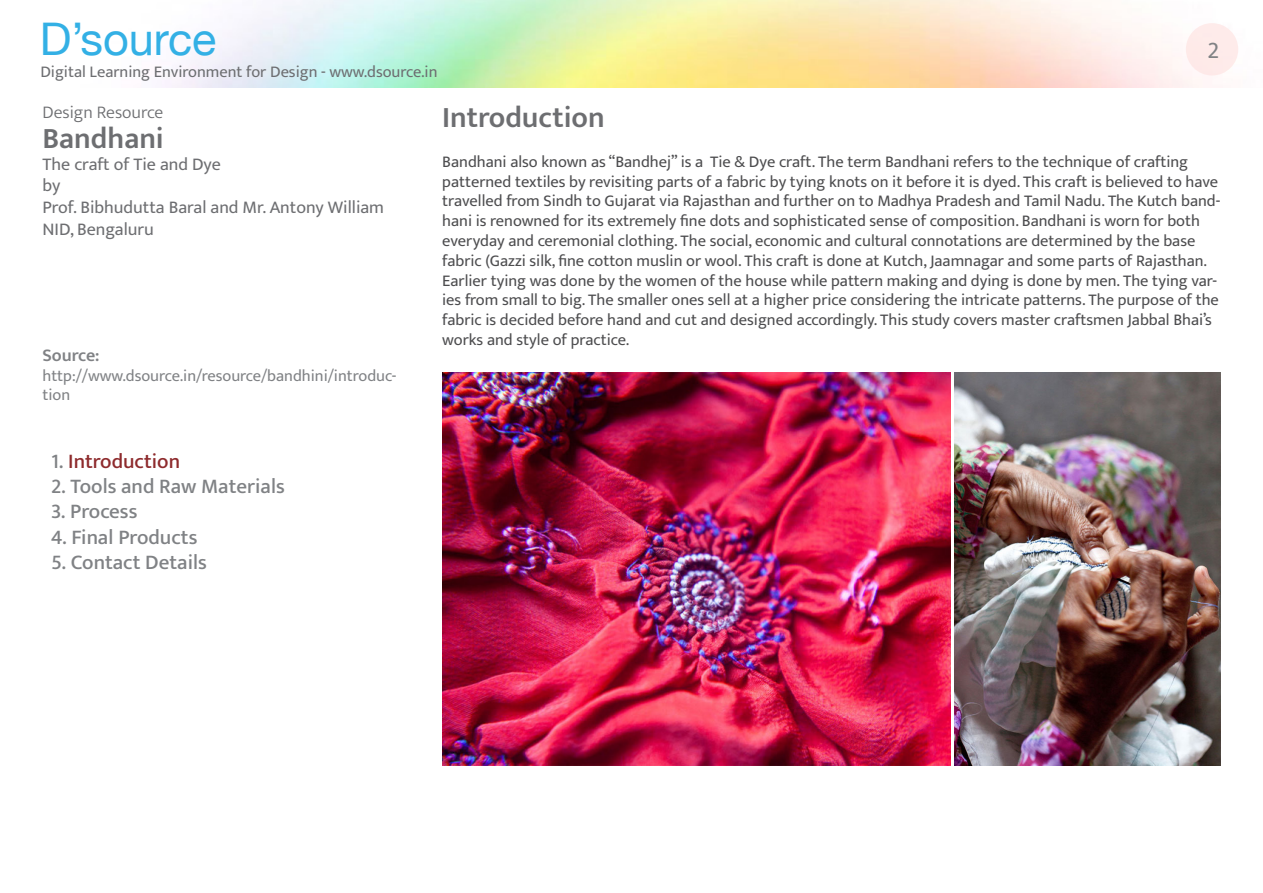
<style>
.page{position:relative;width:1263px;height:893px;background:#fff}
.page>*{position:absolute;margin:0;border:0;box-sizing:border-box;transform-origin:0 0}
.t1{font:45px "Helvetica Neue";color:#33b0e5}
.t2{font:600 30px "Ek Mukta";color:#6d6e71}
.t3{font:24px "Ek Mukta";color:#808285}
.t4{font:500 21px "Ek Mukta";color:#808285}
.t5{font:500 21px "Ek Mukta";color:#8e2b2d}
.t6{font:18px/21.6px "Ek Mukta";color:#6d6e71}
.t7{font:300 18px "Ek Mukta";color:#6d6e71}
.t8{font:600 18px "Ek Mukta";color:#808285}
.t9{font:16.5px/19.8px "Ek Mukta";color:#4d4d4f}
.t10{font:16.5px/19.8px "Ek Mukta";color:#808285}
.t11{font:16.5px "Ek Mukta";color:#6d6e71}
.s1{color:#808285}
</style>
<div class="page">
<div style="left:1186px;top:23px;width:52px;height:52px;background:#feebea;border-radius:50%"></div>
<img style="left:442px;top:372px;width:508px;height:393px">
<img style="left:955px;top:372px;width:265px;height:393px">
<h1 class="t1" style="left:40px;top:12px;width:178px">D’source</h1>
<p class="t11" style="left:40px;top:62px;width:399px">Digital Learning Environment for Design - www.dsource.in</p>
<h3 class="t3" style="left:1207px;top:35px;width:13px">2</h3>
<p class="t7" style="left:43px;top:101px;width:122px">Design Resource</p>
<h2 class="t2" style="left:43px;top:120px;width:123px">Bandhani</h2>
<p class="t6" style="left:43px;top:153px;width:343px">The craft of Tie and Dye<br>by<br>Prof. Bibhudutta Baral and Mr. Antony William<br>NID, Bengaluru</p>
<p class="t8" style="left:43px;top:344px;width:59px">Source:</p>
<p class="t10" style="left:43px;top:365px;width:355px">http://www.dsource.in/resource/bandhini/introduc&shy;tion</p>
<p class="t5" style="left:51px;top:449px;width:131px"><span class="s1">1.</span> Introduction</p>
<p class="t4" style="left:51px;top:474px;width:235px">2. Tools and Raw Materials</p>
<p class="t4" style="left:51px;top:499px;width:88px">3. Process</p>
<p class="t4" style="left:51px;top:524px;width:148px">4. Final Products</p>
<p class="t4" style="left:51px;top:549px;width:157px">5. Contact Details</p>
<h2 class="t2" style="left:442px;top:99px;width:164px">Introduction</h2>
<p class="t9" style="left:442px;top:151px;width:780px">Bandhani also known as “Bandhej” is a Tie &amp; Dye craft. The term Bandhani refers to the technique of crafting patterned textiles by revisiting parts of a fabric by tying knots on it before it is dyed. This craft is believed to have travelled from Sindh to Gujarat via Rajasthan and further on to Madhya Pradesh and Tamil Nadu. The Kutch band&shy;hani is renowned for its extremely fine dots and sophisticated sense of composition. Bandhani is worn for both everyday and ceremonial clothing. The social, economic and cultural connotations are determined by the base fabric (Gazzi silk, fine cotton muslin or wool. This craft is done at Kutch, Jaamnagar and some parts of Rajasthan.<br>Earlier tying was done by the women of the house while pattern making and dying is done by men. The tying var&shy;ies from small to big. The smaller ones sell at a higher price considering the intricate patterns. The purpose of the fabric is decided before hand and cut and designed accordingly. This study covers master craftsmen Jabbal Bhai’s works and style of practice.</p>
</div>
